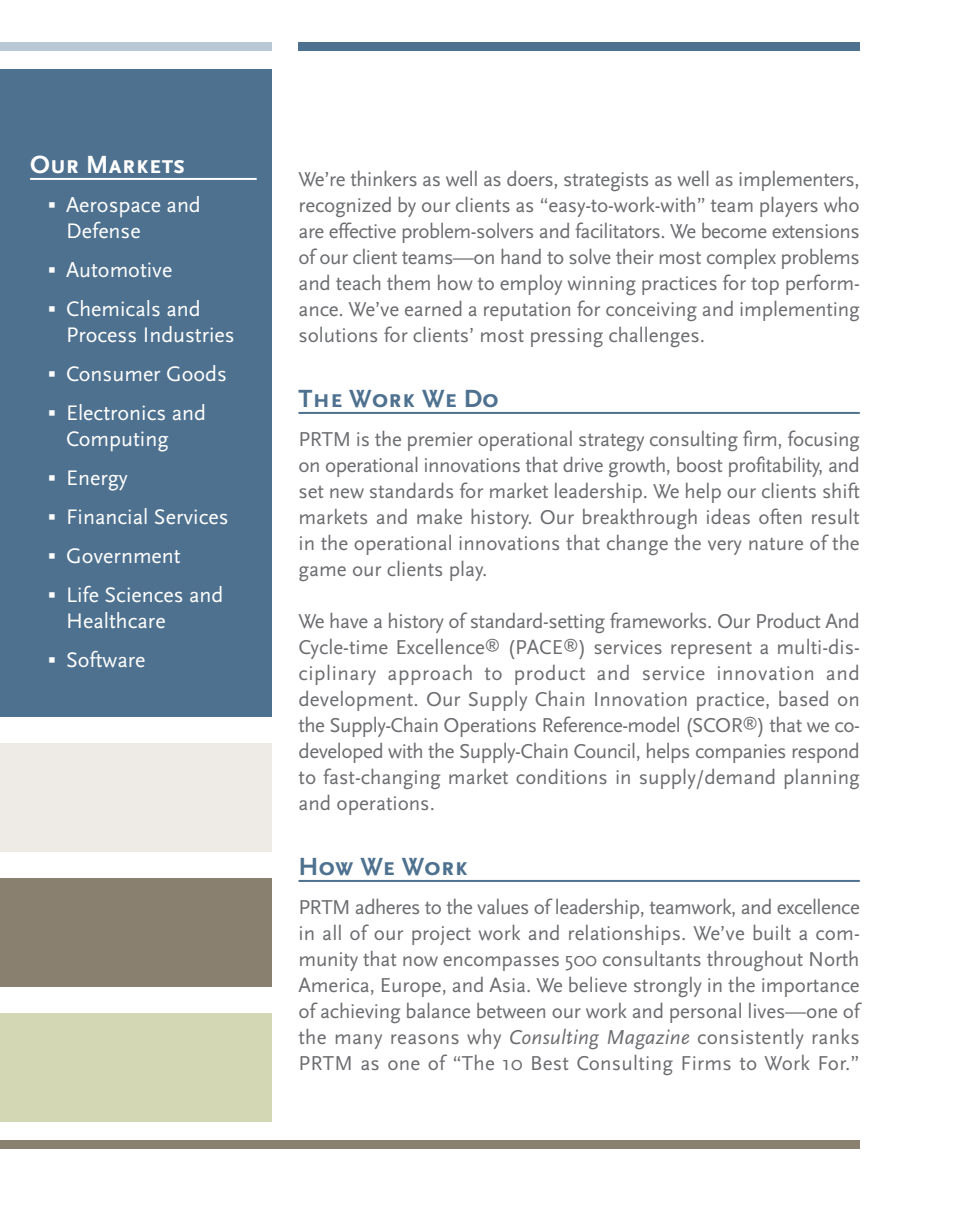
<style>
.page{position:relative;width:964px;height:1224px;background:#fff}
.page>*{position:absolute;margin:0;border:0;box-sizing:border-box;transform-origin:0 0}
.t1{font:700 26px "Scala Sans Caps";color:#4e718f}
.t2{font:700 26px "Scala Sans Caps";color:#fff}
.t3{font:22px/39px "Scala Sans";color:#fff}
.t4{font:21px/26px "Scala Sans";color:#6c6d70;text-align:justify}
.s1{font-style:italic}
</style>
<div class="page">
<div style="left:0;top:69px;width:271px;height:648px;background:#4e718f"></div>
<div style="left:0;top:42px;width:271px;height:9px;background:#b9c8d5"></div>
<hr style="left:299px;top:412px;width:561px;height:2px;background:#4e718f">
<hr style="left:299px;top:880px;width:561px;height:2px;background:#4e718f">
<hr style="left:30px;top:178px;width:227px;height:2px;background:#fff">
<div style="left:299px;top:42px;width:561px;height:9px;background:#4e718f"></div>
<div style="left:0;top:1140px;width:860px;height:9px;background:#898070"></div>
<div style="left:0;top:744px;width:271px;height:108px;background:#eeebe7"></div>
<div style="left:0;top:879px;width:271px;height:108px;background:#898070"></div>
<div style="left:0;top:1014px;width:271px;height:108px;background:#d4d7b4"></div>
<p class="t2" style="left:30px;top:149px;width:157px">Our Markets</p>
<p class="t3" style="left:66px;top:193px;width:136px;line-height:26px">Aerospace and<br>Defense</p>
<p class="t3" style="left:66px;top:252px;width:136px">Automotive<br>Chemicals and</p>
<p class="t3" style="left:66px;top:317px;width:170px">Process Industries<br>Consumer Goods<br>Electronics and</p>
<p class="t3" style="left:66px;top:421px;width:164px">Computing<br>Energy<br>Financial Services<br>Government<br>Life Sciences and</p>
<p class="t3" style="left:66px;top:603px;width:101px">Healthcare<br>Software</p>
<p class="t4" style="left:299px;top:168px;width:563px">We’re thinkers as well as doers, strategists as well as implementers, recognized by our clients as “easy-to-work-with” team players who are effective problem-solvers and facilitators. We become extensions of our client teams—on hand to solve their most complex problems and teach them how to employ winning practices for top perform&shy;ance. We’ve earned a reputation for conceiving and implementing solutions for clients’ most pressing challenges.</p>
<p class="t1" style="left:299px;top:383px;width:202px">The Work We Do</p>
<p class="t4" style="left:299px;top:428px;width:563px">PRTM is the premier operational strategy consulting firm, focusing on operational innovations that drive growth, boost profitability, and set new standards for market leadership. We help our clients shift markets and make history. Our breakthrough ideas often result in the operational innovations that change the very nature of the game our clients play.</p>
<p class="t4" style="left:299px;top:610px;width:563px">We have a history of standard-setting frameworks. Our Product And Cycle-time Excellence<sup>®</sup> (PACE<sup>®</sup>) services represent a multi-dis&shy;ciplinary approach to product and service innovation and development. Our Supply Chain Innovation practice, based on the Supply-Chain Operations Reference-model (SCOR<sup>®</sup>) that we co&shy;developed with the Supply-Chain Council, helps companies respond to fast-changing market conditions in supply/demand planning and operations.</p>
<p class="t1" style="left:299px;top:851px;width:171px">How We Work</p>
<p class="t4" style="left:299px;top:896px;width:563px">PRTM adheres to the values of leadership, teamwork, and excellence in all of our project work and relationships. We’ve built a com&shy;munity that now encompasses 500 consultants throughout North America, Europe, and Asia. We believe strongly in the importance of achieving balance between our work and personal lives—one of the many reasons why <span class="s1">Consulting Magazine</span> consistently ranks PRTM as one of “The 10 Best Consulting Firms to Work For.”</p>
</div>
